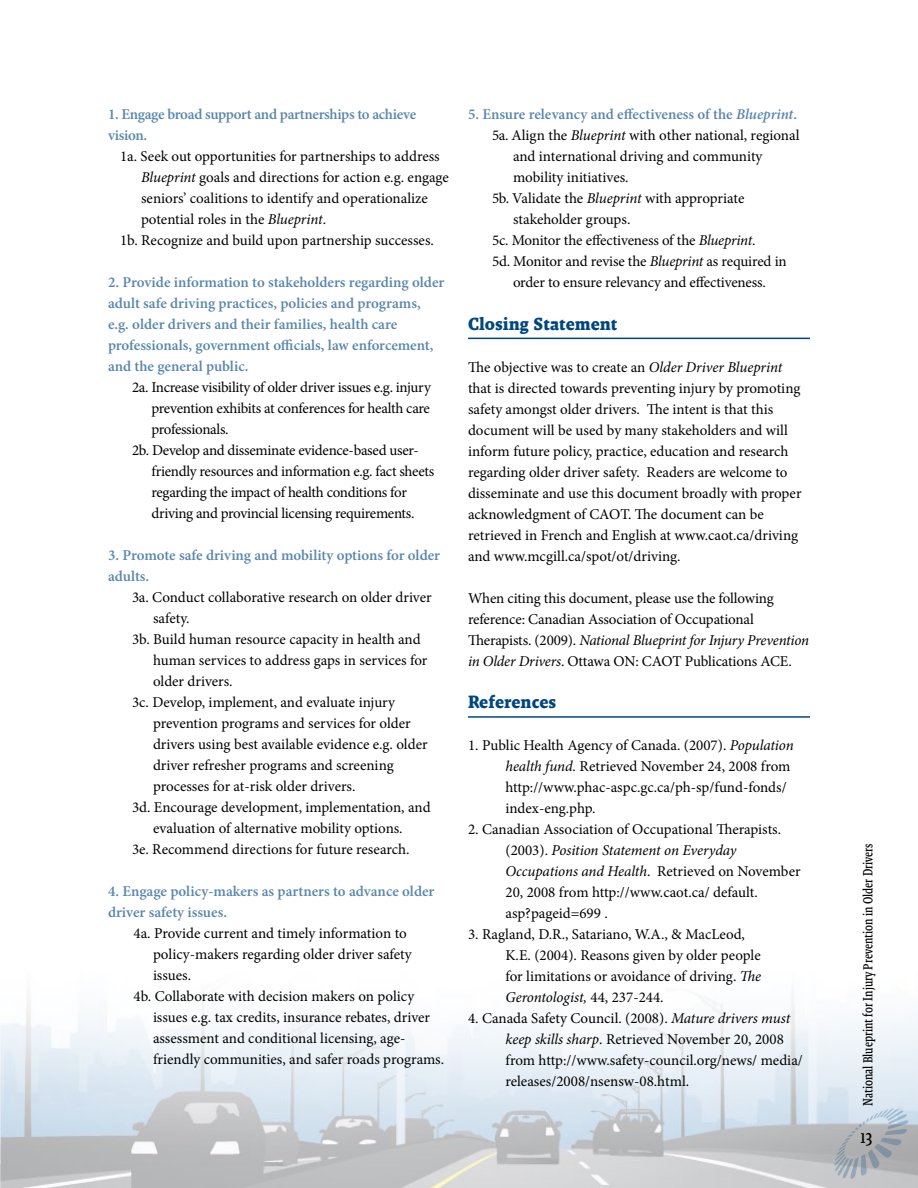
<style>
.page{position:relative;width:918px;height:1188px;background:#fff}
.page>*{position:absolute;margin:0;border:0;box-sizing:border-box;transform-origin:0 0}
.t1{font:700 18px "Malaga";color:#00467f}
.t2{font:18px "Malaga Nar Reg";color:#000}
.t3{font:15px/21px "Minion Pro";letter-spacing:-.005em;color:#000}
.t4{font:600 15px/21px "Minion Pro";letter-spacing:-.005em;color:#5987ac}
.t5{font:15px "Minion Pro";letter-spacing:-.025em;color:#000}
.t6{font:13.5px "Malaga Nar Reg";color:#000}
.s1{font-style:italic}
</style>
<div class="page">
<img style="left:0;top:995px;width:918px;height:193px">
<svg style="left:834px;top:1108px;width:74px;height:71px"></svg>
<hr style="left:468px;top:338px;width:342px;height:1px;background:#00467f">
<hr style="left:468px;top:716px;width:342px;height:2px;background:#00467f">
<p class="t4" style="left:108px;top:104px;width:310px">1. Engage broad support and partnerships to achieve vision.</p>
<p class="t3" style="left:120px;top:146px;width:321px">1a. Seek out opportunities for partnerships to address</p>
<p class="t3" style="left:141px;top:167px;width:309px"><span class="s1">Blueprint</span> goals and directions for action e.g. engage</p>
<p class="t3" style="left:141px;top:188px;width:288px">seniors’ coalitions to identify and operationalize</p>
<p class="t3" style="left:141px;top:209px;width:187px">potential roles in the <span class="s1">Blueprint</span>.</p>
<p class="t3" style="left:120px;top:230px;width:315px">1b. Recognize and build upon partnership successes.</p>
<p class="t4" style="left:108px;top:272px;width:338px">2. Provide information to stakeholders regarding older adult safe driving practices, policies and programs, e.g. older drivers and their families, health care professionals, government officials, law enforcement, and the general public.</p>
<p class="t3" style="left:132px;top:377px;width:300px">2a. Increase visibility of older driver issues e.g. injury</p>
<p class="t5" style="left:152px;top:398px;width:280px">prevention exhibits at conferences for health care</p>
<p class="t5" style="left:152px;top:419px;width:79px">professionals.</p>
<p class="t3" style="left:132px;top:440px;width:288px">2b. Develop and disseminate evidence-based user-</p>
<p class="t3" style="left:152px;top:461px;width:284px">friendly resources and information e.g. fact sheets</p>
<p class="t3" style="left:152px;top:482px;width:257px">regarding the impact of health conditions for</p>
<p class="t3" style="left:152px;top:503px;width:265px">driving and provincial licensing requirements.</p>
<p class="t4" style="left:108px;top:545px;width:334px">3. Promote safe driving and mobility options for older adults.</p>
<p class="t3" style="left:132px;top:587px;width:301px">3a. Conduct collaborative research on older driver</p>
<p class="t3" style="left:153px;top:608px;width:38px">safety.</p>
<p class="t3" style="left:132px;top:629px;width:290px">3b. Build human resource capacity in health and</p>
<p class="t3" style="left:153px;top:650px;width:276px">human services to address gaps in services for</p>
<p class="t3" style="left:153px;top:671px;width:81px">older drivers.</p>
<p class="t3" style="left:132px;top:692px;width:265px">3c. Develop, implement, and evaluate injury</p>
<p class="t3" style="left:153px;top:713px;width:259px">prevention programs and services for older</p>
<p class="t3" style="left:153px;top:734px;width:276px">drivers using best available evidence e.g. older</p>
<p class="t3" style="left:153px;top:755px;width:242px">driver refresher programs and screening</p>
<p class="t3" style="left:153px;top:776px;width:204px">processes for at-risk older drivers.</p>
<p class="t3" style="left:132px;top:797px;width:300px">3d. Encourage development, implementation, and</p>
<p class="t3" style="left:153px;top:818px;width:251px">evaluation of alternative mobility options.</p>
<p class="t3" style="left:132px;top:839px;width:279px">3e. Recommend directions for future research.</p>
<p class="t4" style="left:108px;top:881px;width:328px">4. Engage policy-makers as partners to advance older driver safety issues.</p>
<p class="t3" style="left:134px;top:923px;width:275px">4a. Provide current and timely information to</p>
<p class="t3" style="left:153px;top:944px;width:260px">policy-makers regarding older driver safety</p>
<p class="t3" style="left:153px;top:965px;width:40px">issues.</p>
<p class="t3" style="left:134px;top:986px;width:282px">4b. Collaborate with decision makers on policy</p>
<p class="t3" style="left:153px;top:1007px;width:279px">issues e.g. tax credits, insurance rebates, driver</p>
<p class="t3" style="left:153px;top:1028px;width:254px">assessment and conditional licensing, age-</p>
<p class="t3" style="left:153px;top:1049px;width:293px">friendly communities, and safer roads programs.</p>
<p class="t4" style="left:468px;top:104px;width:331px">5. Ensure relevancy and effectiveness of the <span class="s1">Blueprint</span>.</p>
<p class="t3" style="left:492px;top:125px;width:309px">5a. Align the <span class="s1">Blueprint</span> with other national, regional</p>
<p class="t3" style="left:513px;top:146px;width:251px">and international driving and community</p>
<p class="t3" style="left:513px;top:167px;width:117px">mobility initiatives.</p>
<p class="t3" style="left:492px;top:188px;width:254px">5b. Validate the <span class="s1">Blueprint</span> with appropriate</p>
<p class="t3" style="left:513px;top:209px;width:119px">stakeholder groups.</p>
<p class="t3" style="left:492px;top:230px;width:265px">5c. Monitor the effectiveness of the <span class="s1">Blueprint</span>.</p>
<p class="t3" style="left:492px;top:251px;width:296px">5d. Monitor and revise the <span class="s1">Blueprint</span> as required in</p>
<p class="t3" style="left:513px;top:272px;width:254px">order to ensure relevancy and effectiveness.</p>
<p class="t1" style="left:468px;top:313px;width:151px">Closing Statement</p>
<p class="t3" style="left:468px;top:356px;width:335px">The objective was to create an <span class="s1">Older Driver Blueprint </span>that is directed towards preventing injury by promoting safety amongst older drivers. The intent is that this document will be used by many stakeholders and will inform future policy, practice, education and research regarding older driver safety. Readers are welcome to disseminate and use this document broadly with proper acknowledgment of CAOT. The document can be retrieved in French and English at www.caot.ca/driving and www.mcgill.ca/spot/ot/driving.</p>
<p class="t3" style="left:468px;top:587px;width:343px">When citing this document, please use the following reference: Canadian Association of Occupational Therapists. (2009). <span class="s1">National Blueprint for Injury Prevention in Older Drivers</span>. Ottawa ON: CAOT Publications ACE.</p>
<p class="t1" style="left:468px;top:692px;width:90px">References</p>
<p class="t3" style="left:506px;top:735px;width:290px;text-indent:-38px">1. Public Health Agency of Canada. (2007). <span class="s1">Population health fund.</span> Retrieved November 24, 2008 from http://www.phac-aspc.gc.ca/ph-sp/fund-fonds/ index-eng.php.</p>
<p class="t3" style="left:506px;top:819px;width:297px;text-indent:-38px">2. Canadian Association of Occupational Therapists. (2003). <span class="s1">Position Statement on Everyday Occupations and Health</span>. Retrieved on November 20, 2008 from http://www.caot.ca/ default. asp?pageid=699 .</p>
<p class="t3" style="left:506px;top:924px;width:257px;text-indent:-38px">3. Ragland, D.R., Satariano, W.A., &amp; MacLeod, K.E. (2004). Reasons given by older people for limitations or avoidance of driving. <span class="s1">The Gerontologist,</span> 44, 237-244.</p>
<p class="t3" style="left:506px;top:1008px;width:299px;text-indent:-38px">4. Canada Safety Council. (2008). <span class="s1">Mature drivers must keep skills sharp</span>. Retrieved November 20, 2008 from http://www.safety-council.org/news/ media/ releases/2008/nsensw-08.html.</p>
<p class="t6" style="left:860px;top:1106px;width:264px;rotate:-90deg">National Blueprint for Injury Prevention in Older Drivers</p>
<p class="t2" style="left:861px;top:1127px;width:13px">13</p>
</div>
